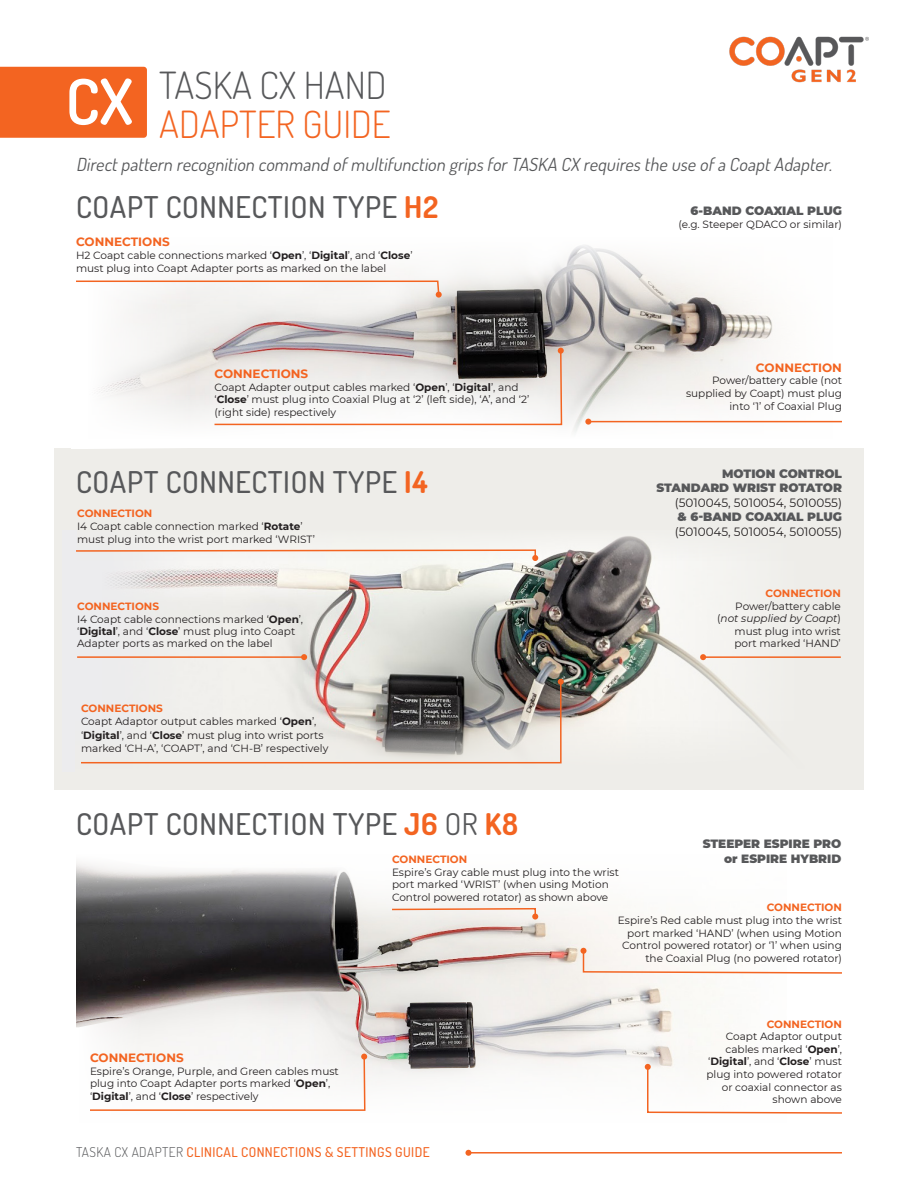
<style>
.page{position:relative;width:918px;height:1188px;background:#fff}
.page>*{position:absolute;margin:0;border:0;box-sizing:border-box;transform-origin:0 0}
.t1{font:600 63px "Dosis";color:#fff}
.t2{font:300 37.5px/39px "Dosis";color:#f36421}
.t3{font:500 30px "Dosis";letter-spacing:.02em;color:#57585a}
.t4{font:italic 18px "Dosis";color:#57585a}
.t5{font:500 13.5px "Dosis";letter-spacing:.03em;color:#f36421}
.t6{font:900 12px/14.4px "Montserrat";color:#57585a;text-align:right}
.t7{font:700 12px "Montserrat";color:#f36421}
.t8{font:12px "Montserrat";color:#231f20}
.t9{font:10.5px/12.6px "Montserrat";color:#231f20}
.t10{font:700 10.5px "Montserrat";color:#f36421}
.s1{color:#57585a}
.s2{font-weight:700;color:#f36421}
.s3{font-weight:700}
.s4{font-weight:400}
.s5{font-weight:400;color:#231f20}
.s6{font-style:italic}
.s7{font-weight:300;color:#57585a}
</style>
<div class="page">
<img style="left:729px;top:36px;width:140px;height:47px">
<img style="left:76px;top:943px;width:638px;height:88px">
<svg style="left:76px;top:862px;width:574px;height:81px"></svg>
<svg style="left:367px;top:1031px;width:336px;height:50px"></svg>
<div style="left:54px;top:449px;width:810px;height:341px;background:#eeede9"></div>
<img style="left:222px;top:561px;width:388px;height:160px">
<div style="left:62px;top:530px;width:160px;height:242px;background:#ececee"></div>
<svg style="left:610px;top:561px;width:152px;height:160px"></svg>
<div style="left:77px;top:515px;width:774px;height:46px;background:#eeede9"></div>
<div style="left:75px;top:721px;width:774px;height:60px;background:#eeede9"></div>
<img style="left:222px;top:329px;width:432px;height:49px">
<div style="left:71px;top:235px;width:151px;height:214px;background:linear-gradient(to right,#fff,#e5e2df)"></div>
<svg style="left:71px;top:235px;width:583px;height:94px;fill:#f7f6f5"></svg>
<svg style="left:71px;top:378px;width:583px;height:68px"></svg>
<svg style="left:654px;top:266px;width:188px;height:157px;fill:#f9f8f6"></svg>
<hr style="left:468px;top:1152px;width:374px;height:2px;background:#f36421">
<svg style="left:465px;top:1150px;width:6px;height:6px"></svg>
<div style="left:0;top:67px;width:147px;height:71px;background:#f36421"></div>
<svg style="left:75px;top:280px;width:367px;height:18px"></svg>
<hr style="left:588px;top:421px;width:254px;height:1px;background:#f36421">
<svg style="left:585px;top:419px;width:6px;height:6px"></svg>
<svg style="left:213px;top:348px;width:351px;height:78px"></svg>
<svg style="left:81px;top:679px;width:483px;height:85px"></svg>
<hr style="left:703px;top:656px;width:138px;height:2px;background:#f36421">
<svg style="left:700px;top:654px;width:6px;height:6px"></svg>
<hr style="left:77px;top:656px;width:227px;height:2px;background:#f36421">
<svg style="left:301px;top:654px;width:6px;height:6px"></svg>
<svg style="left:76px;top:549px;width:462px;height:12px"></svg>
<svg style="left:76px;top:1002px;width:291px;height:109px"></svg>
<svg style="left:580px;top:948px;width:262px;height:26px"></svg>
<svg style="left:645px;top:1064px;width:197px;height:50px"></svg>
<svg style="left:391px;top:907px;width:147px;height:13px"></svg>
<p class="t2" style="left:159px;top:64px;width:233px"><span class="s1">TASKA CX HAND<br></span>ADAPTER GUIDE</p>
<p class="t4" style="left:76px;top:152px;width:761px">Directpattern recognition command ofmultifunction grips forTASKA CX requires the use ofa CoaptAdapter.</p>
<p class="t1" style="left:66px;top:61px;width:69px">CX</p>
<p class="t3" style="left:76px;top:187px;width:364px">COAPT CONNECTION TYPE <span class="s2">H2</span></p>
<p class="t7" style="left:76px;top:233px;width:95px">CONNECTIONS</p>
<p class="t9" style="left:76px;top:249px;width:338px">H2 Coapt cable connections marked ‘<span class="s3">Open</span>’, ‘<span class="s3">Digital</span>’, and ‘<span class="s3">Close</span>’ must plug into Coapt Adapter ports as marked on the label</p>
<p class="t7" style="left:215px;top:365px;width:95px">CONNECTIONS</p>
<p class="t9" style="left:215px;top:380px;width:316px">Coapt Adapter output cables marked ‘<span class="s3">Open</span>’, ‘<span class="s3">Digital</span>’, and ‘<span class="s3">Close</span>’ must plug into Coaxial Plug at ‘2’ (left side), ‘A’, and ‘2’ (right side) respectively</p>
<p class="t3" style="left:76px;top:462px;width:353px">COAPT CONNECTION TYPE <span class="s2">I4</span></p>
<p class="t10" style="left:77px;top:506px;width:77px">CONNECTION</p>
<p class="t9" style="left:77px;top:520px;width:239px">I4 Coapt cable connection marked ‘<span class="s3">Rotate</span>’ must plug into the wrist port marked ‘WRIST’</p>
<p class="t10" style="left:77px;top:599px;width:83px">CONNECTIONS</p>
<p class="t9" style="left:77px;top:613px;width:228px">I4 Coapt cable connections marked ‘<span class="s3">Open</span>’, ‘<span class="s3">Digital</span>’, and ‘<span class="s3">Close</span>’ must plug into Coapt<br>Adapter ports as marked on the label</p>
<p class="t10" style="left:81px;top:701px;width:83px">CONNECTIONS</p>
<p class="t9" style="left:81px;top:715px;width:249px;line-height:13.5px">Coapt Adaptor output cables marked ‘<span class="s3">Open</span>’, ‘<span class="s3">Digital</span>’, and ‘<span class="s3">Close</span>’ must plug into wrist ports marked ‘CH-A’, ‘COAPT’, and ‘CH-B’ respectively</p>
<p class="t3" style="left:76px;top:805px;width:444px">COAPT CONNECTION TYPE <span class="s2">J6</span> <span class="s4">OR</span> <span class="s2">K8</span></p>
<p class="t6" style="left:691px;top:203px;width:153px">6-BAND COAXIAL PLUG</p>
<p class="t9" style="left:679px;top:218px;width:165px">(e.g. Steeper QDACO or similar)</p>
<p class="t7" style="left:756px;top:359px;width:88px">CONNECTION</p>
<p class="t9" style="left:686px;top:374px;width:157px;text-align:right">Power/battery cable (not supplied by Coapt) must plug into ‘1’ of Coaxial Plug</p>
<p class="t6" style="left:656px;top:466px;width:187px">MOTION CONTROL<br>STANDARD WRIST ROTATOR <span class="s5">(5010045, 5010054, 5010055)</span></p>
<p class="t6" style="left:678px;top:509px;width:166px">&amp; 6-BAND COAXIAL PLUG</p>
<p class="t8" style="left:675px;top:523px;width:169px">(5010045, 5010054, 5010055)</p>
<p class="t10" style="left:766px;top:586px;width:77px">CONNECTION</p>
<p class="t9" style="left:717px;top:599px;width:125px;text-align:right">Power/battery cable (<span class="s6">not supplied by Coapt</span>) must plug into wrist port marked ‘HAND’</p>
<p class="t7" style="left:90px;top:1049px;width:95px">CONNECTIONS</p>
<p class="t9" style="left:90px;top:1064px;width:250px">Espire’s Orange, Purple, and Green cables must plug into Coapt Adapter ports marked ‘<span class="s3">Open</span>’, ‘<span class="s3">Digital</span>’, and ‘<span class="s3">Close</span>’ respectively</p>
<p class="t6" style="left:703px;top:836px;width:140px">STEEPER ESPIRE PRO or ESPIRE HYBRID</p>
<p class="t10" style="left:392px;top:852px;width:77px">CONNECTION</p>
<p class="t9" style="left:392px;top:865px;width:228px">Espire’s Gray cable must plug into the wrist port marked ‘WRIST’ (when using Motion<br>Control powered rotator) as shown above</p>
<p class="t10" style="left:767px;top:900px;width:77px">CONNECTION</p>
<p class="t9" style="left:618px;top:914px;width:226px;text-align:right">Espire’s Red cable must plug into the wrist port marked ‘HAND’ (when using Motion Control powered rotator) or ‘1’ when using the Coaxial Plug (no powered rotator)</p>
<p class="t10" style="left:767px;top:1016px;width:77px">CONNECTION</p>
<p class="t9" style="left:706px;top:1030px;width:137px;text-align:right">Coapt Adaptor output cables marked ‘<span class="s3">Open</span>’, ‘<span class="s3">Digital</span>’, and ‘<span class="s3">Close</span>’ must plug into powered rotator or coaxial connector as shown above</p>
<p class="t5" style="left:76px;top:1144px;width:355px"><span class="s7">TASKA CX ADAPTER</span> CLINICAL CONNECTIONS &amp; SETTINGS GUIDE</p>
</div>
